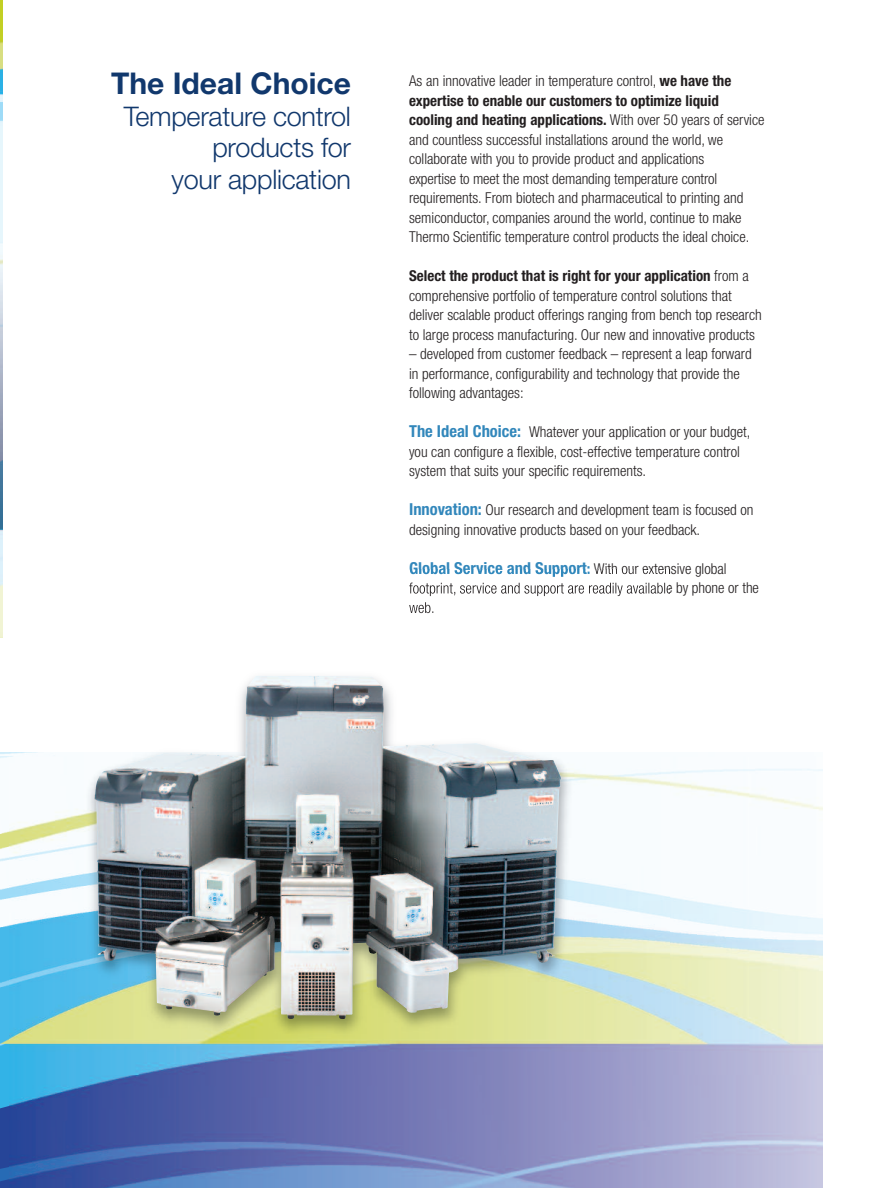
<style>
.page{position:relative;width:891px;height:1188px;background:#fff}
.page>*{position:absolute;margin:0;border:0;box-sizing:border-box;transform-origin:0 0}
.t1{font:700 30px "Helvetica Neue LT Std";color:#11386d}
.t2{font:300 27px/31.5px "Helvetica Neue LT Std";letter-spacing:-.01em;color:#11386d;text-align:right}
.t3{font:700 condensed 16.5px "Helvetica Neue LT Std";color:#3287bb}
.t4{font:300 condensed 15px/19.5px "Helvetica Neue LT Std";color:#231f20}
.s1{font-weight:700}
.s2{font-weight:700;font-size:16.5px;color:#3287bb}
.s3{font-size:15px}
.s4{font-weight:300;font-size:15px;color:#231f20}
</style>
<div class="page">
<img style="left:10px;top:1075px;width:813px;height:113px">
<img style="left:669px;top:768px;width:154px;height:307px">
<img style="left:2px;top:569px;width:667px;height:172px">
<img style="left:0;top:752px;width:10px;height:323px">
<img style="left:410px;top:569px;width:112px;height:5px">
<img style="left:594px;top:569px;width:75px;height:6px">
<img style="left:409px;top:583px;width:88px;height:13px">
<img style="left:409px;top:602px;width:24px;height:11px">
<img style="left:10px;top:741px;width:659px;height:334px">
<img style="left:97px;top:743px;width:465px;height:276px">
<img style="left:0;top:0;width:2px;height:638px">
<img style="left:2px;top:638px;width:5px;height:21px">
<h1 class="t1" style="left:111px;top:73px;width:241px">The Ideal Choice</h1>
<h2 class="t2" style="left:124px;top:103px;width:229px">Temperature control products for<br>your application</h2>
<p class="t4" style="left:409px;top:73px;width:357px">As an innovative leader in temperature control, <span class="s1">we have the expertise to enable our customers to optimize liquid cooling and heating applications.</span> With over 50 years of service and countless successful installations around the world, we collaborate with you to provide product and applications<br>expertise to meet the most demanding temperature control requirements. From biotech and pharmaceutical to printing and semiconductor, companies around the world, continue to make Thermo Scientific temperature control products the ideal choice.</p>
<p class="t4" style="left:409px;top:268px;width:354px"><span class="s1">Select the product that is right for your application</span> from a comprehensive portfolio of temperature control solutions that deliver scalable product offerings ranging from bench top research to large process manufacturing. Our new and innovative products</p>
<p class="t4" style="left:409px;top:346px;width:344px">– developed from customer feedback – represent a leap forward in performance, configurability and technology that provide the following advantages:</p>
<p class="t4" style="left:409px;top:424px;width:343px"><span class="s2">The Ideal Choice:</span> Whatever your application or your budget, you can configure a flexible, cost-effective temperature control system that suits your specific requirements.</p>
<p class="t4" style="left:409px;top:502px;width:346px"><span class="s2">Innovation:</span> Our research and development team is focused on designing innovative products based on your feedback.</p>
<p class="t3" style="left:409px;top:562px;width:319px">Global Service and Support<span class="s3">:</span> <span class="s4">With our extensive global</span></p>
</div>
